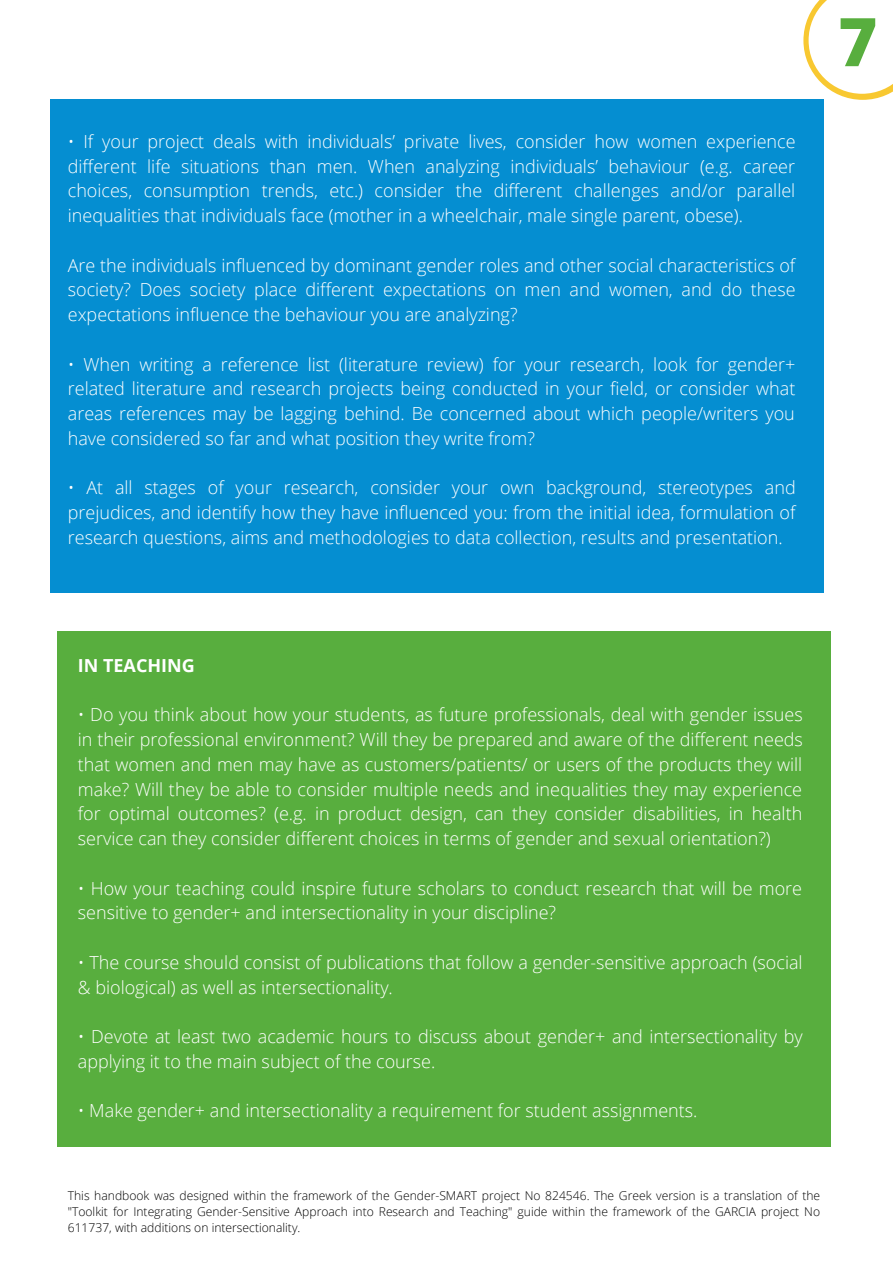
<style>
.page{position:relative;width:893px;height:1264px;background:#fff}
.page>*{position:absolute;margin:0;border:0;box-sizing:border-box;transform-origin:0 0}
.t1{font:800 67.2px "Open Sans";color:#58ae3e}
.t2{font:300 18px/24.8px "Open Sans";color:#fff;text-align:justify}
.t3{font:700 18px "Open Sans";color:#fff}
.t4{font:300 12.15px/16.2px "Open Sans";color:#000;text-align:justify}
</style>
<div class="page">
<div style="left:50px;top:99px;width:774px;height:494px;background:#058ed1"></div>
<div style="left:57px;top:631px;width:774px;height:515px;background:#58ae3e"></div>
<svg style="left:803px;top:0;width:89px;height:100px"></svg>
<p class="t2" style="left:68px;top:128px;width:729px">• If your project deals with individuals’ private lives, consider how women experience different life situations than men. When analyzing individuals’ behaviour (e.g. career choices, consumption trends, etc.) consider the different challenges and/or parallel inequalities that individuals face (mother in a wheelchair, male single parent, obese).</p>
<p class="t2" style="left:68px;top:252px;width:729px">Are the individuals influenced by dominant gender roles and other social characteristics of society? Does society place different expectations on men and women, and do these expectations influence the behaviour you are analyzing?</p>
<p class="t2" style="left:68px;top:351px;width:729px">• When writing a reference list (literature review) for your research, look for gender+ related literature and research projects being conducted in your field, or consider what areas references may be lagging behind. Be concerned about which people/writers you have considered so far and what position they write from?</p>
<p class="t2" style="left:68px;top:475px;width:729px">• At all stages of your research, consider your own background, stereotypes and prejudices, and identify how they have influenced you: from the initial idea, formulation of research questions, aims and methodologies to data collection, results and presentation.</p>
<h1 class="t1" style="left:838px;top:-6px;width:41px">7</h1>
<p class="t3" style="left:78px;top:652px;width:118px">IN TEACHING</p>
<p class="t2" style="left:78px;top:702px;width:726px">• Do you think about how your students, as future professionals, deal with gender issues in their professional environment? Will they be prepared and aware of the different needs that women and men may have as customers/patients/ or users of the products they will make? Will they be able to consider multiple needs and inequalities they may experience for optimal outcomes? (e.g. in product design, can they consider disabilities, in health service can they consider different choices in terms of gender and sexual orientation?)</p>
<p class="t2" style="left:78px;top:875px;width:725px">• How your teaching could inspire future scholars to conduct research that will be more sensitive to gender+ and intersectionality in your discipline?</p>
<p class="t2" style="left:78px;top:949px;width:726px">• The course should consist of publications that follow a gender-sensitive approach (social &amp; biological) as well as intersectionality.</p>
<p class="t2" style="left:78px;top:1023px;width:726px">• Devote at least two academic hours to discuss about gender+ and intersectionality by applying it to the main subject of the course.</p>
<p class="t2" style="left:78px;top:1097px;width:621px">• Make gender+ and intersectionality a requirement for student assignments.</p>
<p class="t4" style="left:68px;top:1186px;width:753px">This handbook was designed within the framework of the Gender-SMART project No 824546. The Greek version is a translation of the "Toolkit for Integrating Gender-Sensitive Approach into Research and Teaching" guide within the framework of the GARCIA project No 611737, with additions on intersectionality.</p>
</div>
